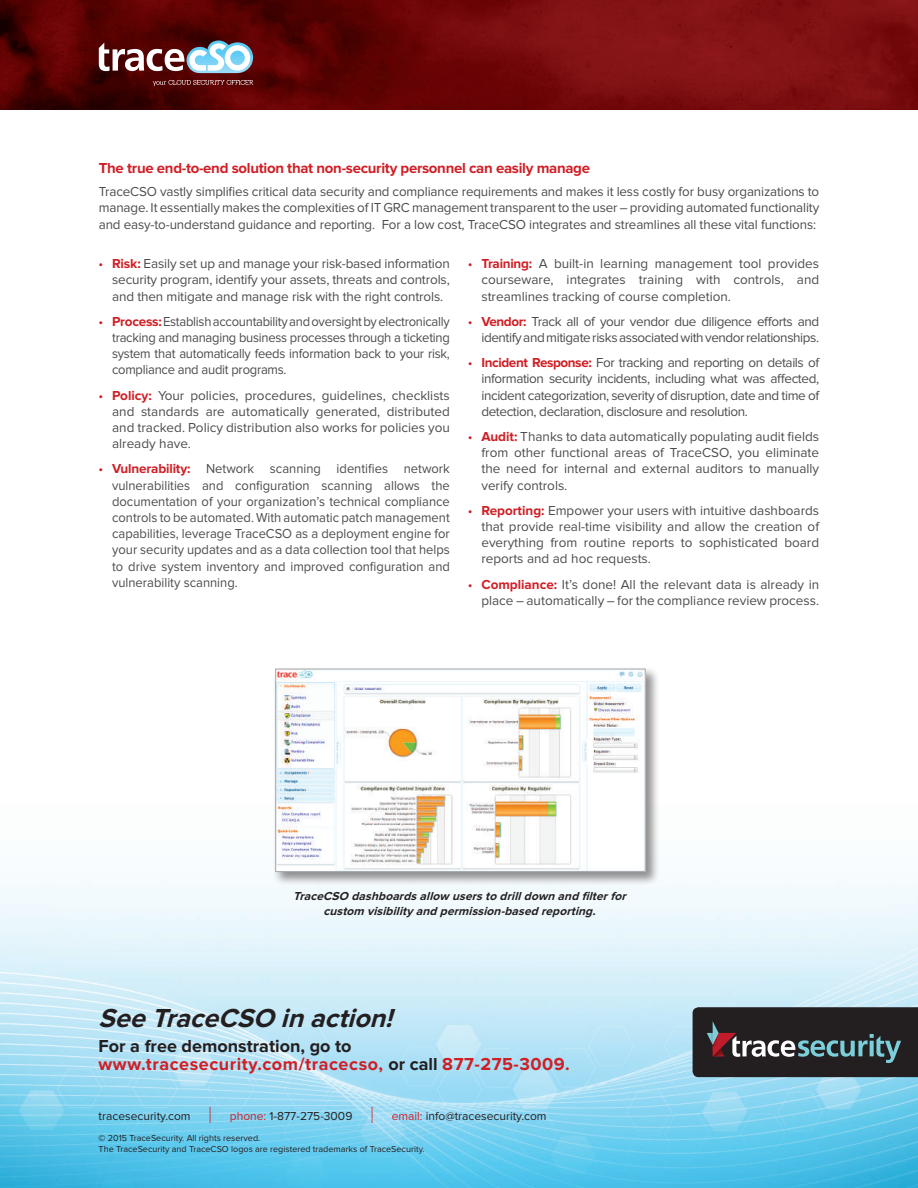
<style>
.page{position:relative;width:918px;height:1188px;background:#fff}
.page>*{position:absolute;margin:0;border:0;box-sizing:border-box;transform-origin:0 0}
.t1{font:italic 700 27px "Proxima Nova";color:#231f20}
.t2{font:700 18px/18px "Proxima Nova";letter-spacing:.03em;color:#d01e25}
.t3{font:700 15px "Proxima Nova";letter-spacing:-.02em;color:#d01e25}
.t4{font:13.5px/16.2px "Proxima Nova";color:#4b4c4d;text-align:justify}
.t5{font:13.5px/16.2px "Proxima Nova";color:#4b4c4d;text-align:justify;scale:.96 1}
.t6{font:13.5px/16.2px "Proxima Nova";letter-spacing:-.03em;color:#4b4c4d;text-align:right}
.t7{font:italic 700 12px/14.4px "Proxima Nova";color:#231f20;text-align:center}
.t8{font:12px "Proxima Nova";color:#231f20}
.t9{font:9px/10.8px "Proxima Nova";color:#231f20}
.s1{color:#d01e25}
.s2{font-weight:700;color:#d01e25}
.s3{color:#231f20}
.s4{font-size:24px;color:#d01e25}
.s5{font-weight:700}
</style>
<div class="page">
<img style="left:0;top:0;width:918px;height:110px">
<img style="left:0;top:883px;width:918px;height:305px">
<svg style="left:153px;top:80px;width:100px;height:6px"></svg>
<svg style="left:99px;top:40px;width:154px;height:33px"></svg>
<div style="left:273px;top:666px;width:387px;height:220px;background:#231f20;opacity:.5"></div>
<img style="left:277px;top:671px;width:367px;height:199px">
<div style="left:275px;top:669px;width:371px;height:203px;border:1px solid #a8a9ad"></div>
<svg style="left:693px;top:1007px;width:225px;height:70px;background:#333335"></svg>
<p class="t3" style="left:99px;top:160px;width:493px">The true end-to-end solution that non-security personnel can easily manage</p>
<p class="t4" style="left:99px;top:184px;width:722px">TraceCSO vastly simplifies critical data security and compliance requirements and makes it less costly for busy organizations to manage. It essentially makes the complexities of IT GRC management transparent to the user – providing automated functionality and easy-to-understand guidance and reporting. For a low cost, TraceCSO integrates and streamlines all these vital functions:</p>
<p class="t4" style="left:112px;top:256px;width:339px;text-indent:-14px"><span class="s1">•</span> <span class="s2">Risk:</span> Easily set up and manage your risk-based information security program, identify your assets, threats and controls, and then mitigate and manage risk with the right controls.</p>
<p class="t5" style="left:112px;top:313px;width:353px;text-indent:-14px"><span class="s1">•</span> <span class="s2">Process:</span> Establish accountability and oversight by electronically tracking and managing business processes through a ticketing system that automatically feeds information back to your risk, compliance and audit programs.</p>
<p class="t4" style="left:112px;top:387px;width:339px;text-indent:-14px"><span class="s1">•</span> <span class="s2">Policy:</span> Your policies, procedures, guidelines, checklists and standards are automatically generated, distributed and tracked. Policy distribution also works for policies you already have.</p>
<p class="t5" style="left:112px;top:461px;width:353px;text-indent:-14px"><span class="s1">•</span> <span class="s2">Vulnerability:</span> Network scanning identifies network vulnerabilities and configuration scanning allows the documentation of your organization’s technical compliance controls to be automated. With automatic patch management capabilities, leverage TraceCSO as a deployment engine for your security updates and as a data collection tool that helps to drive system inventory and improved configuration and vulnerability scanning.</p>
<p class="t4" style="left:481px;top:256px;width:339px;text-indent:-14px"><span class="s1">•</span> <span class="s2">Training:</span> A built-in learning management tool provides courseware, integrates training with controls, and streamlines tracking of course completion.</p>
<p class="t6" style="left:468px;top:313px;width:353px"><span class="s1">•</span> <span class="s2">Vendor:</span> Track all of your vendor due diligence efforts and identify and mitigate risks associated with vendor relationships.</p>
<p class="t4" style="left:481px;top:355px;width:339px;text-indent:-14px"><span class="s1">•</span> <span class="s2">Incident Response:</span> For tracking and reporting on details of information security incidents, including what was affected, incident categorization, severity of disruption, date and time of detection, declaration, disclosure and resolution.</p>
<p class="t4" style="left:481px;top:429px;width:339px;text-indent:-14px"><span class="s1">•</span> <span class="s2">Audit:</span> Thanks to data automatically populating audit fields from other functional areas of TraceCSO, you eliminate the need for internal and external auditors to manually verify controls.</p>
<p class="t4" style="left:481px;top:502px;width:339px;text-indent:-14px"><span class="s1">•</span> <span class="s2">Reporting:</span> Empower your users with intuitive dashboards that provide real-time visibility and allow the creation of everything from routine reports to sophisticated board reports and ad hoc requests.</p>
<p class="t4" style="left:468px;top:576px;width:353px;text-align:right"><span class="s1">•</span> <span class="s2">Compliance:</span> It’s done! All the relevant data is already in place – automatically – for the compliance review process.</p>
<p class="t7" style="left:293px;top:889px;width:338px">TraceCSO dashboardsallow usersto drilldown and filterfor custom visibilityand permission-based reporting.</p>
<h1 class="t1" style="left:99px;top:1002px;width:304px">SeeTraceCSO inaction!</h1>
<h2 class="t2" style="left:99px;top:1037px;width:473px"><span class="s3">For a free demonstration, go to </span>www.tracesecurity.com/tracecso, <span class="s3">or call</span> 877-275-3009.</h2>
<p class="t8" style="left:99px;top:1109px;width:114px">tracesecurity.com <span class="s4">I</span></p>
<p class="t8" style="left:230px;top:1109px;width:145px"><span class="s1">phone:</span> 1-877-275-3009 <span class="s4">I</span></p>
<p class="t8" style="left:392px;top:1109px;width:156px"><span class="s1">email:</span> info@tracesecurity.com</p>
<p class="t9" style="left:99px;top:1133px;width:328px"><span class="s5">©</span> 2015 TraceSecurity. All rights reserved.<br>The TraceSecurity and TraceCSO logos are registered trademarks of TraceSecurity.</p>
</div>
